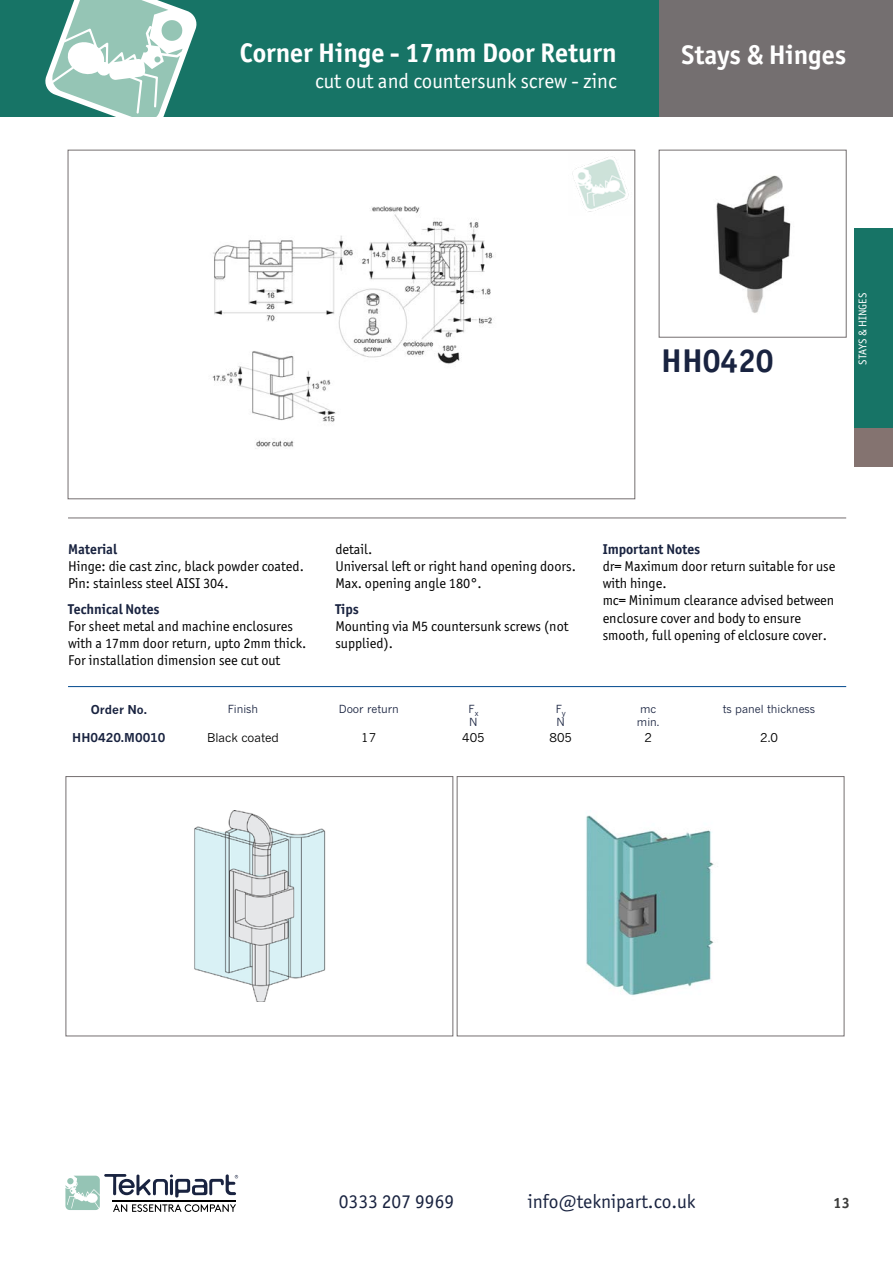
<style>
.page{position:relative;width:893px;height:1263px;background:#fff}
.page>*{position:absolute;margin:0;border:0;box-sizing:border-box;transform-origin:0 0}
.t1{font:700 33px "Officina Sans ITC Pro";color:#192340}
.t2{font:700 27px "Officina Sans ITC Pro";color:#fff}
.t3{font:21px "Officina Sans ITC Pro";color:#fff}
.t4{font:19.5px "Officina Sans ITC Pro";color:#192340}
.t5{font:700 15px "Officina Sans ITC Pro";color:#3c3c3b}
.t6{font:14.25px/17.1px "Officina Sans ITC Pro";color:#000}
.t7{font:700 14.25px "Officina Sans ITC Pro";color:#192340}
.t8{font:12px "News Gothic MT Pro";color:#000}
.t9{font:700 12px "News Gothic MT Pro";color:#192340}
.t10{font:11.25px "Officina Sans ITC Pro";color:#fff}
.t11{font:11.1px/13.2px "News Gothic MT Pro";color:#192340}
</style>
<div class="page">
<div style="left:0;top:0;width:659px;height:116px;background:#177466"></div>
<svg style="left:45px;top:0;width:152px;height:116px"></svg>
<div style="left:659px;top:0;width:234px;height:116px;background:#746f70"></div>
<div style="left:855px;top:228px;width:38px;height:200px;background:#177466"></div>
<div style="left:855px;top:428px;width:38px;height:38px;background:#847370"></div>
<div style="left:66px;top:776px;width:387px;height:260px;border:1px solid #746f70"></div>
<img style="left:194px;top:810px;width:132px;height:192px">
<img style="left:212px;top:206px;width:282px;height:243px">
<div style="left:457px;top:776px;width:387px;height:260px;border:1px solid #746f70"></div>
<img style="left:586px;top:810px;width:128px;height:186px">
<img style="left:572px;top:157px;width:57px;height:55px">
<div style="left:659px;top:150px;width:187px;height:187px;border:1px solid #746f70"></div>
<img style="left:716px;top:175px;width:75px;height:138px">
<svg style="left:65px;top:1174px;width:173px;height:38px"></svg>
<hr style="left:68px;top:518px;width:778px;height:1px;background:#746f70">
<hr style="left:68px;top:686px;width:778px;height:1px;background:#00488d">
<h2 class="t2" style="left:240px;top:36px;width:378px">Corner Hinge - 17mm Door Return</h2>
<h3 class="t3" style="left:315px;top:69px;width:303px">cut out and countersunk screw - zinc</h3>
<h2 class="t2" style="left:682px;top:38px;width:166px">Stays &amp; Hinges</h2>
<h1 class="t1" style="left:661px;top:340px;width:114px">HH0420</h1>
<p class="t10" style="left:856px;top:365px;width:73px;rotate:-90deg">STAYS &amp; HINGES</p>
<p class="t7" style="left:68px;top:540px;width:51px">Material</p>
<p class="t6" style="left:68px;top:558px;width:237px">Hinge: die cast zinc, black powder coated.<br>Pin: stainless steel AISI 304.</p>
<p class="t7" style="left:68px;top:600px;width:93px">Technical Notes</p>
<p class="t6" style="left:68px;top:618px;width:240px">For sheet metal and machine enclosures with a 17mm door return, upto 2mm thick.<br>For installation dimension see cut out</p>
<p class="t6" style="left:335px;top:541px;width:242px">detail.<br>Universal left or right hand opening doors.<br>Max. opening angle 180°.</p>
<p class="t7" style="left:335px;top:600px;width:25px">Tips</p>
<p class="t6" style="left:335px;top:617px;width:235px">Mounting via M5 countersunk screws (not supplied).</p>
<p class="t7" style="left:603px;top:540px;width:99px">Important Notes</p>
<p class="t6" style="left:603px;top:558px;width:234px">dr= Maximum door return suitable for use with hinge.<br>mc= Minimum clearance advised between enclosure cover and body to ensure smooth, full opening of elclosure cover.</p>
<p class="t9" style="left:91px;top:702px;width:58px">Order No.</p>
<p class="t11" style="left:228px;top:702px;width:32px">Finish</p>
<p class="t11" style="left:339px;top:702px;width:62px">Door return</p>
<p class="t11" style="left:469px;top:702px;width:11px">F<sub>x<br></sub>N</p>
<p class="t11" style="left:556px;top:702px;width:12px">F<sub>y<br></sub>N</p>
<p class="t11" style="left:637px;top:702px;width:24px">mc min.</p>
<p class="t11" style="left:723px;top:702px;width:94px">ts panel thickness</p>
<p class="t9" style="left:72px;top:730px;width:95px">HH0420.M0010</p>
<p class="t8" style="left:207px;top:730px;width:73px">Black coated</p>
<p class="t8" style="left:361px;top:730px;width:16px">17</p>
<p class="t8" style="left:462px;top:730px;width:24px">405</p>
<p class="t8" style="left:550px;top:730px;width:24px">805</p>
<p class="t8" style="left:644px;top:730px;width:9px">2</p>
<p class="t8" style="left:760px;top:730px;width:19px">2.0</p>
<h3 class="t4" style="left:339px;top:1189px;width:117px">0333 207 9969</h3>
<h3 class="t4" style="left:528px;top:1189px;width:169px">info@teknipart.co.uk</h3>
<p class="t5" style="left:834px;top:1193px;width:18px">13</p>
</div>
